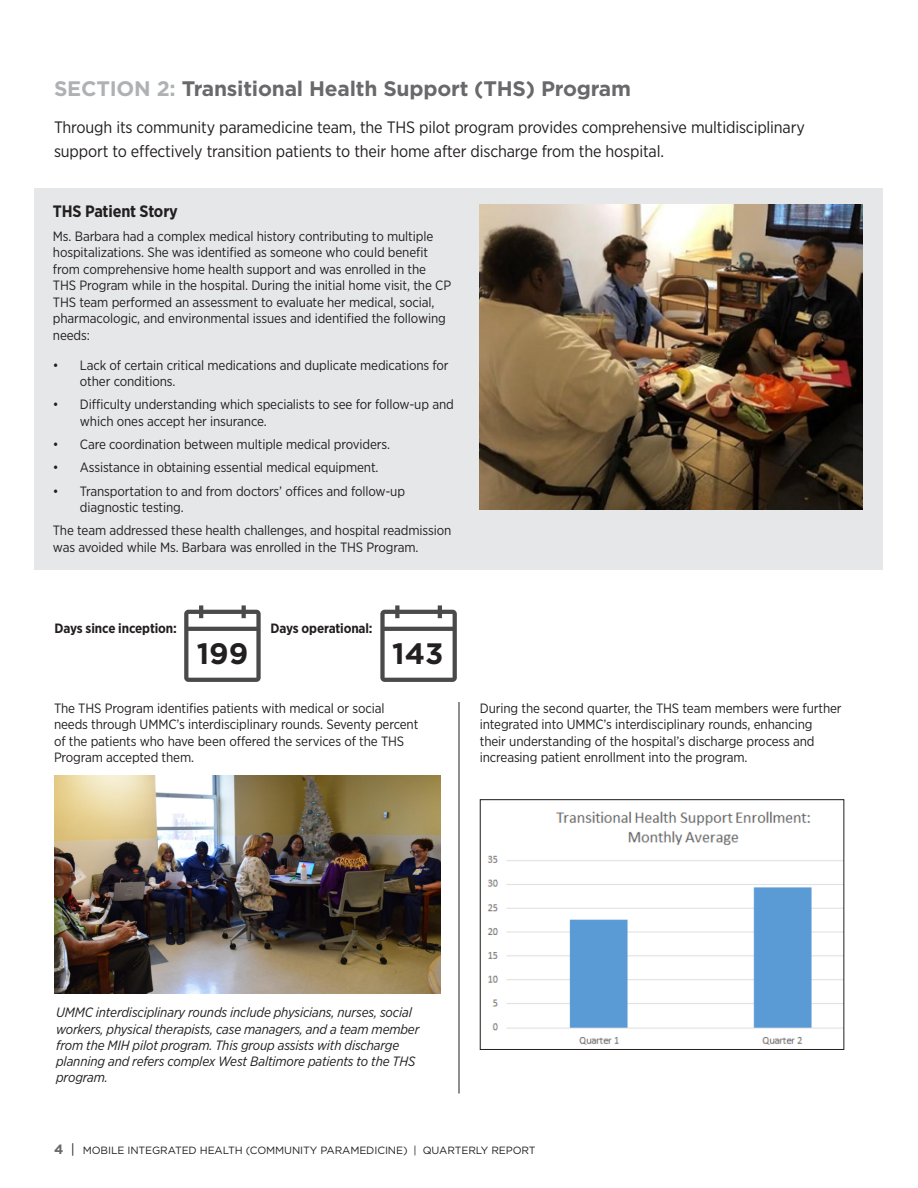
<style>
.page{position:relative;width:918px;height:1188px;background:#fff}
.page>*{position:absolute;margin:0;border:0;box-sizing:border-box;transform-origin:0 0}
.t1{font:700 29.55px "Gotham";color:#231f20}
.t2{font:700 21px "Gotham";letter-spacing:-.01em;color:#69696c}
.t3{font:16.5px/24px "Gotham Narrow";letter-spacing:-.01em;color:#231f20}
.t4{font:700 16.5px "Gotham Narrow";letter-spacing:-.01em;color:#231f20}
.t5{font:13.5px/16.5px "Gotham Narrow";letter-spacing:-.01em;color:#231f20}
.t6{font:italic 13.5px/16.2px "Gotham Narrow";letter-spacing:-.01em;color:#231f20}
.t7{font:700 13.5px "Gotham Narrow";letter-spacing:-.01em;color:#231f20}
.t8{font:10.5px "Gotham";letter-spacing:-.01em;color:#231f20}
.s1{color:#b0b1b5}
.s2{font-weight:700;font-size:13.5px;color:#69696c}
.s3{font-size:13.5px}
</style>
<div class="page">
<div style="left:35px;top:188px;width:848px;height:381px;background:#e6e7e9"></div>
<img style="left:480px;top:204px;width:383px;height:306px">
<img style="left:54px;top:776px;width:387px;height:217px">
<img style="left:487px;top:811px;width:355px;height:234px">
<div style="left:480px;top:799px;width:364px;height:251px;border:1px solid #231f20"></div>
<hr style="left:459px;top:702px;width:1px;height:392px;background:#231f20">
<svg style="left:380px;top:605px;width:77px;height:77px"></svg>
<svg style="left:184px;top:605px;width:77px;height:77px"></svg>
<p class="t2" style="left:54px;top:74px;width:579px"><span class="s1">SECTION 2:</span> Transitional Health Support (THS) Program</p>
<p class="t3" style="left:54px;top:115px;width:752px">Through its community paramedicine team, the THS pilot program provides comprehensive multidisciplinary support to effectively transition patients to their home after discharge from the hospital.</p>
<p class="t4" style="left:53px;top:201px;width:127px">THS Patient Story</p>
<p class="t5" style="left:53px;top:227px;width:400px">Ms. Barbara had a complex medical history contributing to multiple hospitalizations. She was identified as someone who could benefit from comprehensive home health support and was enrolled in the THS Program while in the hospital. During the initial home visit, the CP THS team performed an assessment to evaluate her medical, social, pharmacologic, and environmental issues and identified the following needs:</p>
<p class="t5" style="left:80px;top:356px;width:370px;text-indent:-27px">• Lack of certain critical medications and duplicate medications for other conditions.</p>
<p class="t5" style="left:80px;top:396px;width:375px;text-indent:-27px">• Difficulty understanding which specialists to see for follow-up and which ones accept her insurance.</p>
<p class="t5" style="left:53px;top:436px;width:339px">• Care coordination between multiple medical providers.</p>
<p class="t5" style="left:53px;top:459px;width:327px">• Assistance in obtaining essential medical equipment.</p>
<p class="t5" style="left:80px;top:482px;width:327px;text-indent:-27px">• Transportation to and from doctors’ offices and follow-up diagnostic testing.</p>
<p class="t5" style="left:53px;top:522px;width:400px">The team addressed these health challenges, and hospital readmission was avoided while Ms. Barbara was enrolled in the THS Program.</p>
<p class="t7" style="left:55px;top:620px;width:124px">Days since inception:</p>
<p class="t7" style="left:271px;top:620px;width:104px">Days operational:</p>
<p class="t1" style="left:197px;top:634px;width:53px">199</p>
<p class="t1" style="left:392px;top:634px;width:53px">143</p>
<p class="t5" style="left:54px;top:700px;width:366px">The THS Program identifies patients with medical or social needs through UMMC’s interdisciplinary rounds. Seventy percent of the patients who have been offered the services of the THS Program accepted them.</p>
<p class="t5" style="left:480px;top:700px;width:363px">During the second quarter, the THS team members were further integrated into UMMC’s interdisciplinary rounds, enhancing their understanding of the hospital’s discharge process and increasing patient enrollment into the program.</p>
<p class="t6" style="left:56px;top:1004px;width:365px">UMMC interdisciplinary rounds include physicians, nurses, social workers, physical therapists, case managers, and a team member from the MIH pilot program. This group assists with discharge planning and refers complex West Baltimore patients to the THS program.</p>
<p class="t8" style="left:54px;top:1143px;width:483px"><span class="s2">4</span> <span class="s3">|</span> MOBILE INTEGRATED HEALTH (COMMUNITY PARAMEDICINE) | QUARTERLY REPORT</p>
</div>
